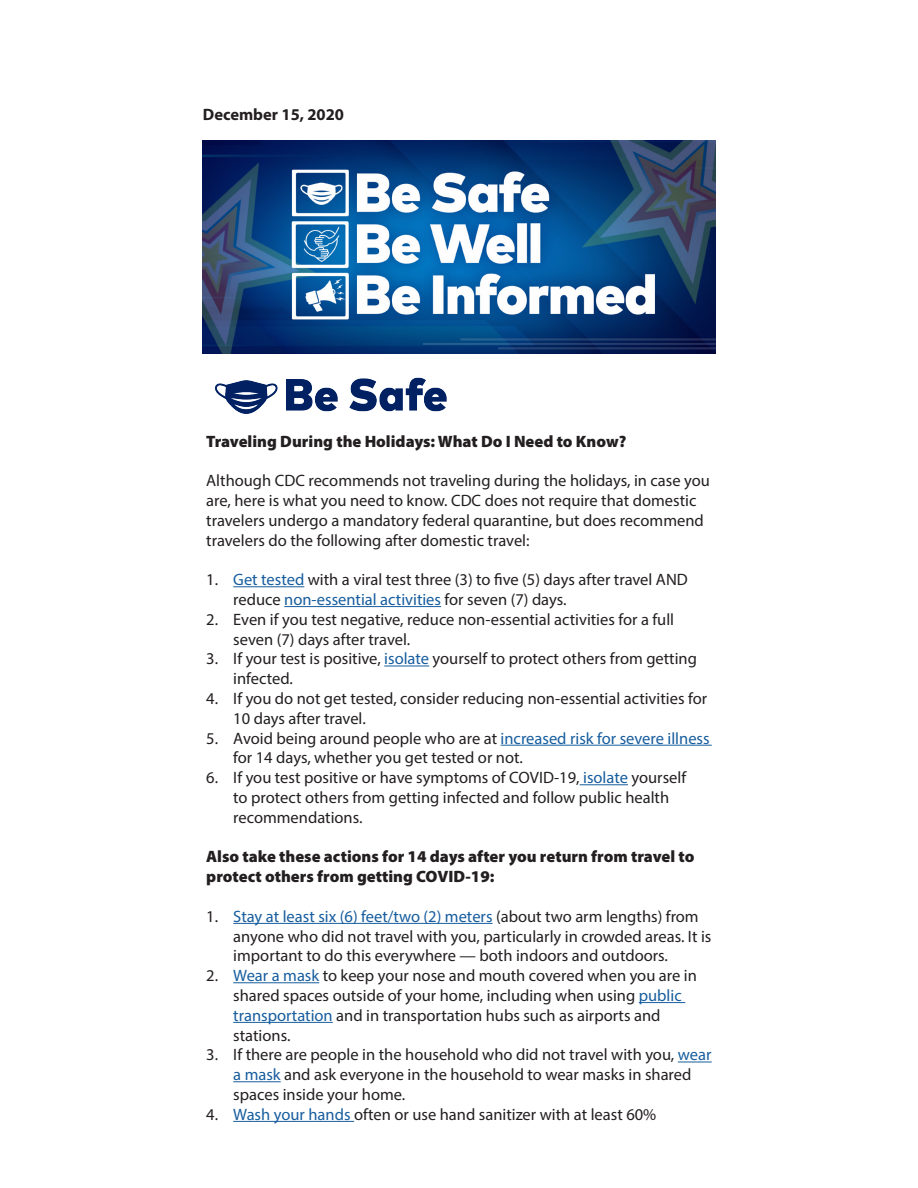
<style>
.page{position:relative;width:918px;height:1188px;background:#fff}
.page>*{position:absolute;margin:0;border:0;box-sizing:border-box;transform-origin:0 0}
.t1{font:16.5px/19.8px "Myriad Pro";color:#231f20}
.t2{font:900 16.5px/19.8px "Myriad Pro";color:#231f20}
.t3{font:700 16.5px "Myriad Pro";color:#231f20}
.s1{color:#175d9e}
</style>
<div class="page">
<hr style="left:233px;top:586px;width:71px;height:1px;background:#175d9e">
<hr style="left:284px;top:606px;width:157px;height:1px;background:#175d9e">
<hr style="left:384px;top:666px;width:45px;height:1px;background:#175d9e">
<hr style="left:501px;top:745px;width:211px;height:1px;background:#175d9e">
<hr style="left:580px;top:784px;width:48px;height:1px;background:#175d9e">
<hr style="left:233px;top:923px;width:260px;height:1px;background:#175d9e">
<hr style="left:233px;top:982px;width:86px;height:1px;background:#175d9e">
<hr style="left:639px;top:1002px;width:46px;height:1px;background:#175d9e">
<hr style="left:233px;top:1022px;width:100px;height:1px;background:#175d9e">
<hr style="left:678px;top:1062px;width:34px;height:1px;background:#175d9e">
<hr style="left:233px;top:1081px;width:48px;height:1px;background:#175d9e">
<hr style="left:233px;top:1121px;width:121px;height:1px;background:#175d9e">
<img style="left:203px;top:140px;width:512px;height:214px">
<img style="left:215px;top:377px;width:232px;height:37px">
<p class="t3" style="left:203px;top:104px;width:143px">December 15, 2020</p>
<p class="t2" style="left:206px;top:430px;width:422px">Traveling During the Holidays: What Do I Need to Know?</p>
<p class="t1" style="left:206px;top:470px;width:505px">Although CDC recommends not traveling during the holidays, in case you are, here is what you need to know. CDC does not require that domestic travelers undergo a mandatory federal quarantine, but does recommend travelers do the following after domestic travel:</p>
<p class="t1" style="left:233px;top:569px;width:456px;text-indent:-27px">1. <span class="s1">Get tested</span> with a viral test three (3) to five (5) days after travel AND reduce <span class="s1">non-essential activities</span> for seven (7) days.</p>
<p class="t1" style="left:233px;top:609px;width:442px;text-indent:-27px">2. Even if you test negative, reduce non-essential activities for a full seven (7) days after travel.</p>
<p class="t1" style="left:233px;top:649px;width:465px;text-indent:-27px">3. If your test is positive, <span class="s1">isolate</span> yourself to protect others from getting infected.</p>
<p class="t1" style="left:233px;top:688px;width:475px;text-indent:-27px">4. If you do not get tested, consider reducing non-essential activities for<br>10 days after travel.</p>
<p class="t1" style="left:233px;top:728px;width:478px;text-indent:-27px">5. Avoid being around people who are at <span class="s1">increased risk for severe illness </span>for 14 days, whether you get tested or not.</p>
<p class="t1" style="left:233px;top:767px;width:454px;text-indent:-27px">6. If you test positive or have symptoms of COVID-19, <span class="s1">isolate</span> yourself to protect others from getting infected and follow public health recommendations.</p>
<p class="t2" style="left:206px;top:846px;width:490px">Also take these actions for 14 days after you return from travel to protect others from getting COVID-19:</p>
<p class="t1" style="left:233px;top:906px;width:480px;text-indent:-27px">1. <span class="s1">Stay at least six (6) feet/two (2) meters</span> (about two arm lengths) from anyone who did not travel with you, particularly in crowded areas. It is important to do this everywhere — both indoors and outdoors.</p>
<p class="t1" style="left:233px;top:965px;width:465px;text-indent:-27px">2. <span class="s1">Wear a mask</span> to keep your nose and mouth covered when you are in shared spaces outside of your home, including when using <span class="s1">public transportation</span> and in transportation hubs such as airports and stations.</p>
<p class="t1" style="left:233px;top:1045px;width:480px;text-indent:-27px">3. If there are people in the household who did not travel with you, <span class="s1">wear a mask</span> and ask everyone in the household to wear masks in shared spaces inside your home.</p>
<p class="t1" style="left:206px;top:1104px;width:452px">4. <span class="s1">Wash your hands</span> often or use hand sanitizer with at least 60%</p>
</div>
